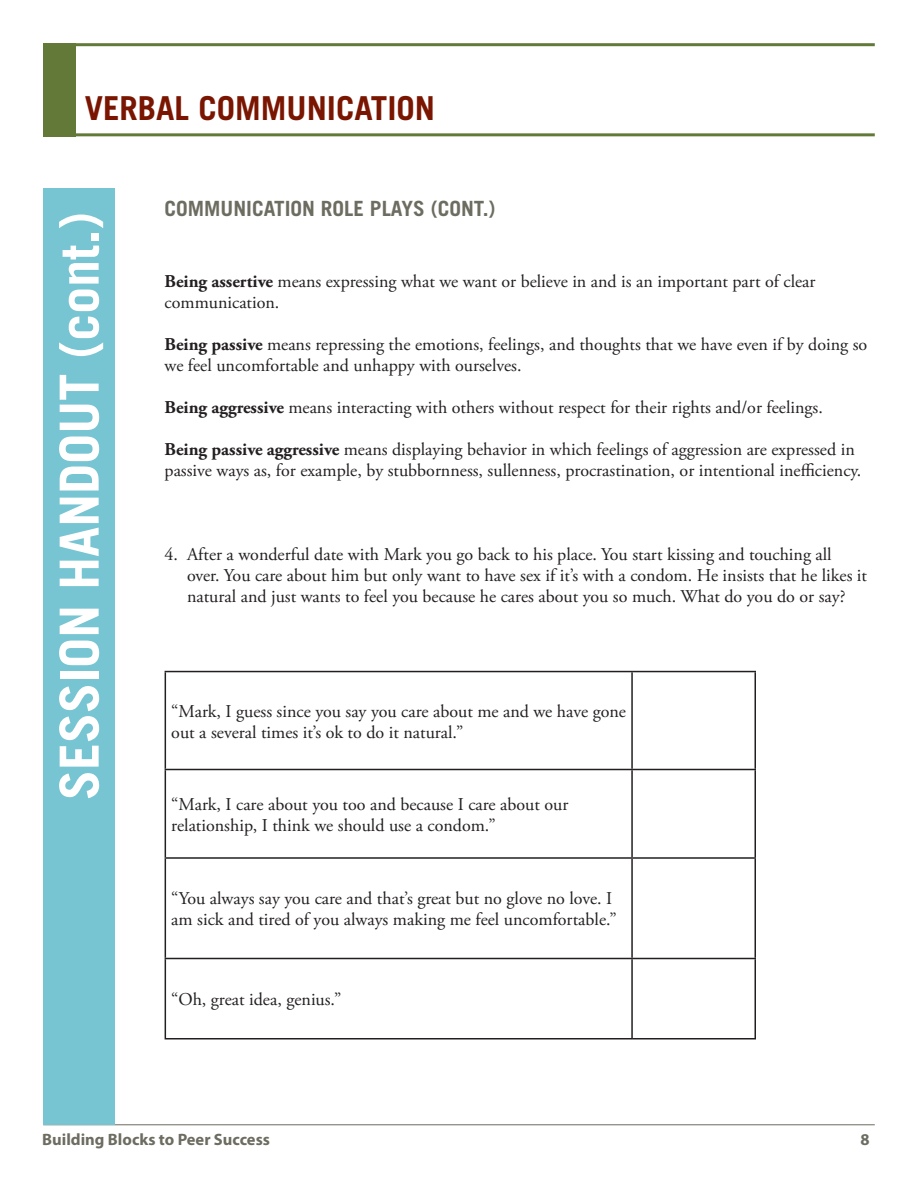
<style>
.page{position:relative;width:918px;height:1188px;background:#fff}
.page>*{position:absolute;margin:0;border:0;box-sizing:border-box;transform-origin:0 0}
.t1{font:700 54px "Trade Gothic LT Std";color:#fff}
.banner_heading_2{font:700 33px "Trade Gothic LT Std";color:#791500}
.Sidebar_heading_1{font:700 21px "Trade Gothic LT Std";color:#6d6c61}
.Body_text{font:18px/21px "Adobe Garamond Pro";color:#231f20}
.t2{font:700 16.5px "Myriad Pro";color:#6d6c61}
.s1{font-weight:700}
</style>
<div class="page">
<hr style="left:43px;top:1124px;width:832px;height:1px;background:#6d6c61">
<hr style="left:69px;top:133px;width:806px;height:3px;background:#627937">
<hr style="left:69px;top:43px;width:806px;height:3px;background:#627937">
<div style="left:43px;top:43px;width:33px;height:93px;background:#627937"></div>
<hr style="left:165px;top:671px;width:467px;height:1px;background:#231f20">
<hr style="left:165px;top:672px;width:1px;height:97px;background:#231f20">
<hr style="left:632px;top:671px;width:124px;height:1px;background:#231f20">
<hr style="left:631px;top:672px;width:2px;height:97px;background:#231f20">
<hr style="left:754px;top:672px;width:2px;height:97px;background:#231f20">
<hr style="left:165px;top:769px;width:467px;height:1px;background:#231f20">
<hr style="left:165px;top:770px;width:1px;height:87px;background:#231f20">
<hr style="left:632px;top:769px;width:124px;height:1px;background:#231f20">
<hr style="left:631px;top:770px;width:2px;height:87px;background:#231f20">
<hr style="left:754px;top:770px;width:2px;height:87px;background:#231f20">
<hr style="left:165px;top:857px;width:467px;height:2px;background:#231f20">
<hr style="left:165px;top:859px;width:1px;height:99px;background:#231f20">
<hr style="left:632px;top:857px;width:124px;height:2px;background:#231f20">
<hr style="left:631px;top:859px;width:2px;height:99px;background:#231f20">
<hr style="left:754px;top:859px;width:2px;height:99px;background:#231f20">
<hr style="left:165px;top:958px;width:467px;height:1px;background:#231f20">
<hr style="left:165px;top:959px;width:1px;height:79px;background:#231f20">
<hr style="left:632px;top:958px;width:124px;height:1px;background:#231f20">
<hr style="left:631px;top:959px;width:2px;height:79px;background:#231f20">
<hr style="left:754px;top:959px;width:2px;height:79px;background:#231f20">
<hr style="left:165px;top:1038px;width:467px;height:2px;background:#231f20">
<hr style="left:632px;top:1038px;width:124px;height:2px;background:#231f20">
<div style="left:43px;top:188px;width:72px;height:936px;background:#77c5d3"></div>
<p class="banner_heading_2" style="left:85px;top:87px;width:352px">VERBAL COMMUNICATION</p>
<p class="t1" style="left:46px;top:800px;width:590px;rotate:-90deg">SESSION HANDOUT (cont.)</p>
<p class="Sidebar_heading_1" style="left:165px;top:196px;width:333px">COMMUNICATION ROLE PLAYS (CONT.)</p>
<p class="Body_text" style="left:165px;top:271px;width:652px"><span class="s1">Being assertive</span> means expressing what we want or believe in and is an important part of clear communication.</p>
<p class="Body_text" style="left:165px;top:334px;width:704px"><span class="s1">Being passive</span> means repressing the emotions, feelings, and thoughts that we have even if by doing so we feel uncomfortable and unhappy with ourselves.</p>
<p class="Body_text" style="left:165px;top:397px;width:660px"><span class="s1">Being aggressive</span> means interacting with others without respect for their rights and/or feelings.</p>
<p class="Body_text" style="left:165px;top:439px;width:698px"><span class="s1">Being passive aggressive</span> means displaying behavior in which feelings of aggression are expressed in passive ways as, for example, by stubbornness, sullenness, procrastination, or intentional inefficiency.</p>
<p class="Body_text" style="left:187px;top:544px;width:682px;text-indent:-22px">4. After a wonderful date with Mark you go back to his place. You start kissing and touching all over. You care about him but only want to have sex if it’s with a condom. He insists that he likes it natural and just wants to feel you because he cares about you so much. What do you do or say?</p>
<p class="Body_text" style="left:171px;top:701px;width:456px">“Mark, I guess since you say you care about me and we have gone out a several times it’s ok to do it natural.”</p>
<p class="Body_text" style="left:171px;top:794px;width:399px">“Mark, I care about you too and because I care about our relationship, I think we should use a condom.”</p>
<p class="Body_text" style="left:171px;top:889px;width:447px">“You always say you care and that’s great but no glove no love. I am sick and tired of you always making me feel uncomfortable.”</p>
<p class="Body_text" style="left:171px;top:990px;width:172px">“Oh, great idea, genius.”</p>
<p class="t2" style="left:42px;top:1128px;width:229px">Building Blocks to Peer Success</p>
<p class="t2" style="left:860px;top:1128px;width:11px">8</p>
</div>
